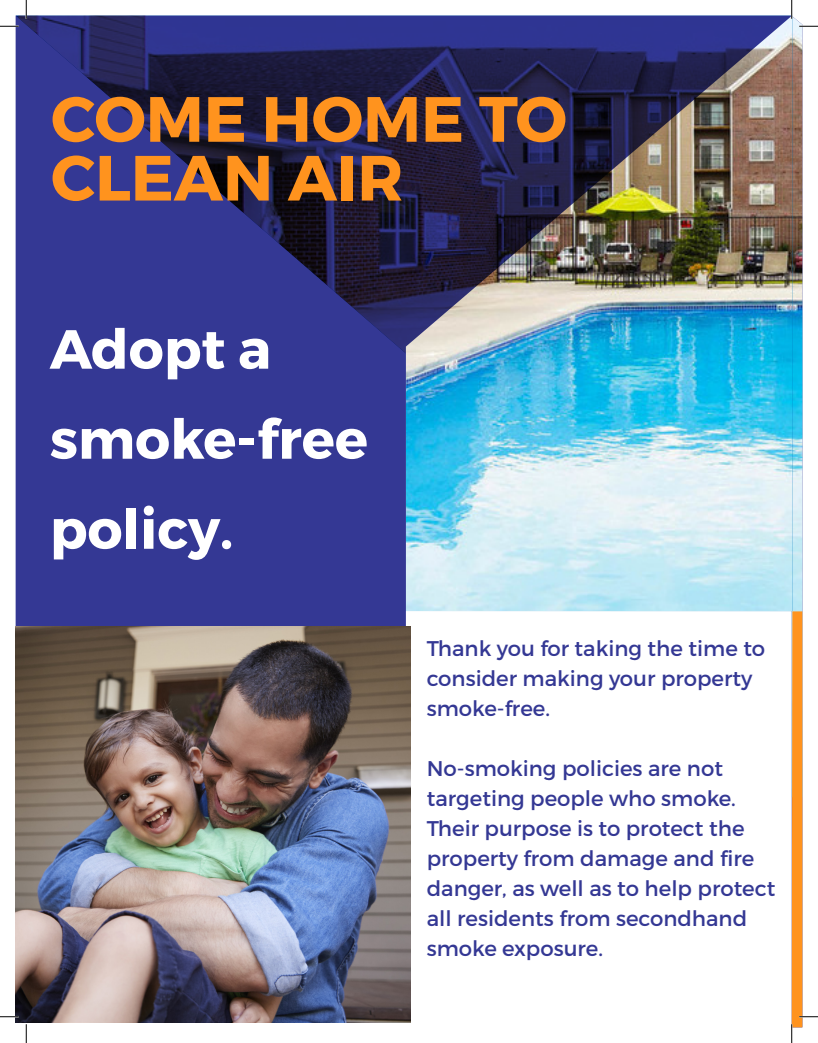
<style>
.page{position:relative;width:818px;height:1043px;background:#fff}
.page>*{position:absolute;margin:0;border:0;box-sizing:border-box;transform-origin:0 0}
.body_text{font:700 63.75px/58.8px "Montserrat";color:#ff931e}
.Headline{font:700 55px/90px "Montserrat";color:#fff}
.body_text-2{font:21.25px/30px "Montserrat";color:#343894}
</style>
<div class="page">
<img style="left:16px;top:16px;width:774px;height:982px">
<img style="left:16px;top:626px;width:394px;height:396px">
<svg style="left:0;top:25px;width:19px;height:2px"></svg>
<svg style="left:0;top:1015px;width:19px;height:2px"></svg>
<svg style="left:25px;top:0;width:2px;height:19px"></svg>
<svg style="left:25px;top:1024px;width:2px;height:18px"></svg>
<svg style="left:790px;top:0;width:28px;height:1042px"></svg>
<p class="body_text" style="left:51px;top:91px;width:517px">COME HOME TO<br>CLEAN AIR</p>
<p class="Headline" style="left:50px;top:305px;width:320px">Adopt a smoke-free</p>
<p class="Headline" style="left:50px;top:485px;width:185px">policy.</p>
<p class="body_text-2" style="left:427px;top:633px;width:340px">Thank you for taking the time to consider making your property smoke-free.</p>
<p class="body_text-2" style="left:427px;top:753px;width:298px">No-smoking policies are not</p>
<p class="body_text-2" style="left:427px;top:783px;width:350px">targeting people who smoke.<br>Their purpose is to protect the property from damage and fire danger, as well as to help protect all residents from secondhand smoke exposure.</p>
</div>
